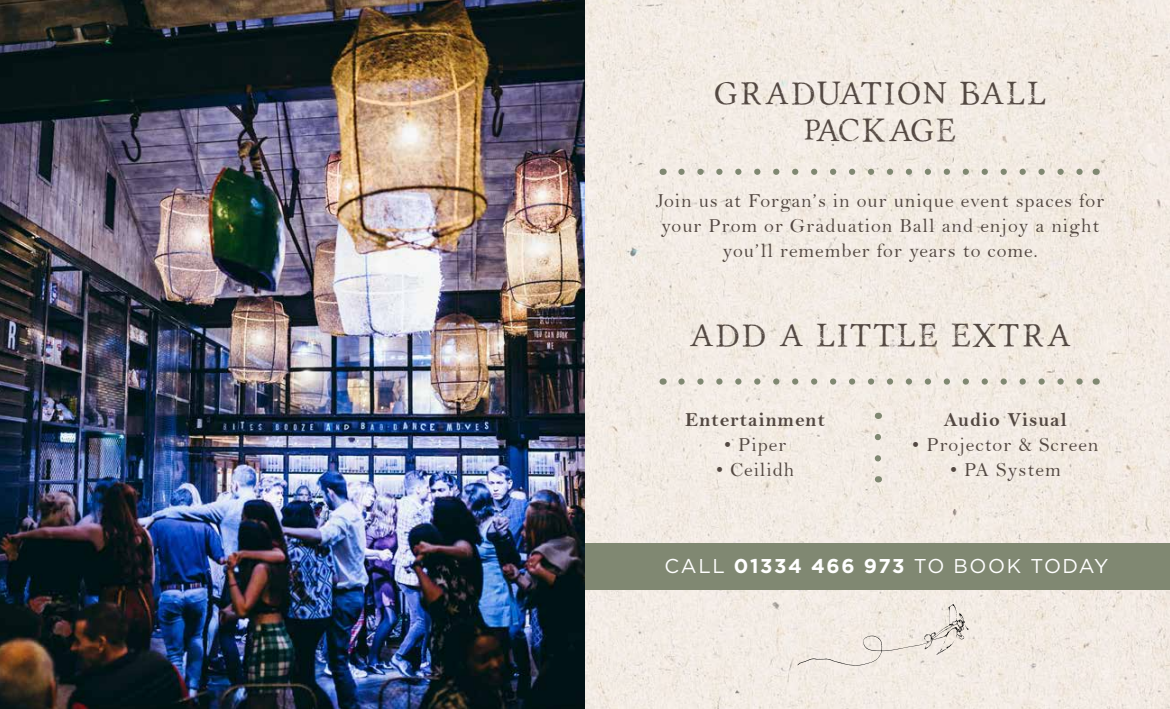
<style>
.page{position:relative;width:1170px;height:709px;background:#fff}
.page>*{position:absolute;margin:0;border:0;box-sizing:border-box;transform-origin:0 0}
.t1{font:25px/37.5px "Portmanteau";letter-spacing:.05em;color:#534842;text-align:center}
.t2{font:20px/25px "Bell";letter-spacing:.05em;color:#534842;text-align:center}
.t3{font:20px "Gotham";letter-spacing:.08em;color:#fff}
.t4{font:20px "Bell MT Bold";letter-spacing:.05em;color:#534842}
.s1{font-weight:700}
</style>
<div class="page">
<img style="left:585px;top:0;width:584px;height:709px">
<div style="left:555px;top:543px;width:614px;height:46px;background:#808872"></div>
<img style="left:0;top:0;width:585px;height:709px">
<svg style="left:681px;top:169px;width:405px;height:6px;background:#d3d0c5"></svg>
<svg style="left:681px;top:378px;width:405px;height:6px;background:#d5d2c6"></svg>
<svg style="left:874px;top:437px;width:7px;height:32px"></svg>
<svg style="left:797px;top:604px;width:172px;height:61px;background:#ece5de"></svg>
<p class="t1" style="left:713px;top:74px;width:334px">GRADUATION BALL<br>PACKAGE</p>
<p class="t2" style="left:656px;top:188px;width:449px">Join us at Forgan’s in our unique event spaces for your Prom or Graduation Ball and enjoy a night you’ll remember for years to come.</p>
<p class="t1" style="left:689px;top:316px;width:384px">ADD A LITTLE EXTRA</p>
<p class="t4" style="left:685px;top:408px;width:141px">Entertainment</p>
<p class="t2" style="left:724px;top:432px;width:64px">• Piper</p>
<p class="t2" style="left:716px;top:457px;width:80px">• Ceilidh</p>
<p class="t4" style="left:943px;top:408px;width:124px">Audio Visual</p>
<p class="t2" style="left:912px;top:432px;width:188px">• Projector &amp; Screen</p>
<p class="t2" style="left:950px;top:457px;width:112px">• PA System</p>
<p class="t3" style="left:664px;top:552px;width:445px">CALL <span class="s1">01334 466 973</span> TO BOOK TODAY</p>
</div>
